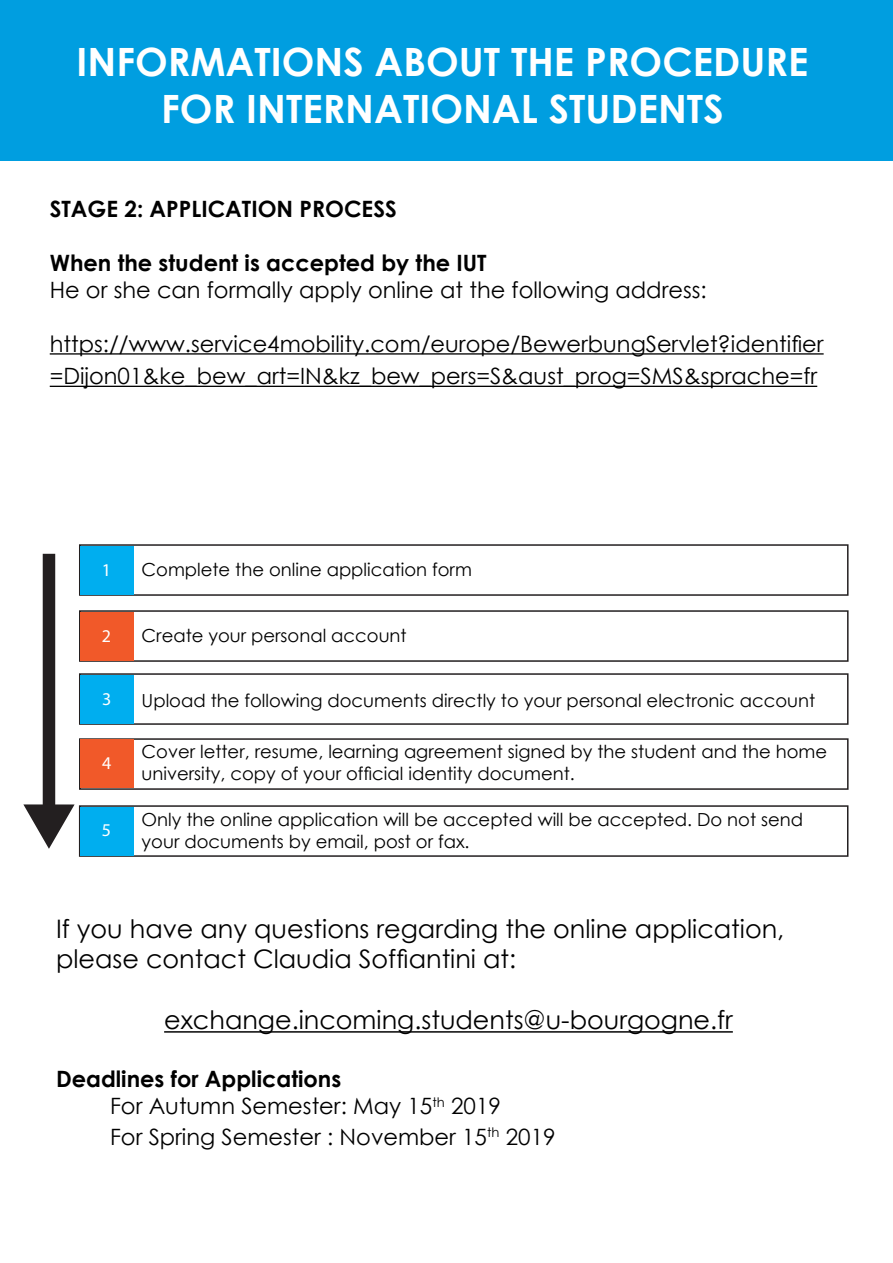
<style>
.page{position:relative;width:893px;height:1263px;background:#fff}
.page>*{position:absolute;margin:0;border:0;box-sizing:border-box;transform-origin:0 0}
.t1{font:700 39px/46.8px "Century Gothic";color:#fff;text-align:center}
.t2{font:25.5px/30.6px "Century Gothic";color:#000}
.t3{font:22.5px/32.4px "Century Gothic";color:#000}
.t4{font:700 22.5px "Century Gothic";color:#000}
.t5{font:18px "Century Gothic";color:#000}
.t6{font:18px "Myriad Pro";color:#fff}
</style>
<div class="page">
<hr style="left:50px;top:353px;width:774px;height:2px;background:#000">
<hr style="left:50px;top:386px;width:767px;height:1px;background:#000">
<hr style="left:164px;top:1031px;width:569px;height:2px;background:#000">
<div style="left:79px;top:805px;width:769px;height:52px;border:2px solid #231f20"></div>
<div style="left:79px;top:738px;width:770px;height:52px;border:2px solid #231f20"></div>
<div style="left:79px;top:673px;width:769px;height:52px;border:2px solid #231f20"></div>
<div style="left:79px;top:610px;width:770px;height:52px;border:2px solid #231f20"></div>
<div style="left:79px;top:544px;width:769px;height:52px;border:2px solid #231f20"></div>
<div style="left:80px;top:546px;width:54px;height:48px;background:#00aeef"></div>
<div style="left:80px;top:612px;width:54px;height:48px;background:#f15929"></div>
<div style="left:80px;top:675px;width:54px;height:48px;background:#00aeef"></div>
<div style="left:80px;top:740px;width:54px;height:48px;background:#f15929"></div>
<div style="left:80px;top:807px;width:54px;height:48px;background:#00aeef"></div>
<svg style="left:23px;top:554px;width:52px;height:295px"></svg>
<div style="left:0;top:0;width:893px;height:161px;background:#009ee0"></div>
<p class="t1" style="left:77px;top:37px;width:733px">INFORMATIONS ABOUT THE PROCEDURE<br>FOR INTERNATIONAL STUDENTS</p>
<p class="t4" style="left:50px;top:191px;width:348px">STAGE 2: APPLICATION PROCESS</p>
<p class="t4" style="left:50px;top:245px;width:438px">When the student is accepted by the IUT</p>
<p class="t3" style="left:50px;top:273px;width:658px">He or she can formally apply online at the following address:</p>
<p class="t3" style="left:50px;top:327px;width:775px">https://www.service4mobility.com/europe/BewerbungServlet?identifier =Dijon01&amp;ke_bew_art=IN&amp;kz_bew_pers=S&amp;aust_prog=SMS&amp;sprache=fr</p>
<p class="t6" style="left:102px;top:559px;width:11px">1</p>
<p class="t6" style="left:102px;top:624px;width:11px">2</p>
<p class="t6" style="left:102px;top:687px;width:11px">3</p>
<p class="t6" style="left:102px;top:752px;width:11px">4</p>
<p class="t6" style="left:102px;top:819px;width:11px">5</p>
<p class="t5" style="left:142px;top:557px;width:332px">Complete the online application form</p>
<p class="t5" style="left:142px;top:623px;width:267px">Create your personal account</p>
<p class="t5" style="left:142px;top:688px;width:675px">Upload the following documents directly to your personal electronic account</p>
<p class="t5" style="left:142px;top:739px;width:687px">Cover letter, resume, learning agreement signed by the student and the home</p>
<p class="t5" style="left:142px;top:761px;width:435px">university, copy of your official identity document.</p>
<p class="t5" style="left:142px;top:807px;width:663px">Only the online application will be accepted will be accepted. Do not send</p>
<p class="t5" style="left:142px;top:828px;width:329px">your documents by email, post or fax.</p>
<p class="t2" style="left:56px;top:913px;width:730px">If you have any questions regarding the online application, please contact Claudia Soffiantini at:</p>
<p class="t2" style="left:164px;top:1004px;width:570px">exchange.incoming.students@u-bourgogne.fr</p>
<p class="t4" style="left:56px;top:1062px;width:287px">Deadlines for Applications</p>
<p class="t3" style="left:110px;top:1089px;width:392px">For Autumn Semester: May 15<sup>th</sup> 2019</p>
<p class="t3" style="left:110px;top:1120px;width:447px">For Spring Semester : November 15<sup>th</sup> 2019</p>
</div>
